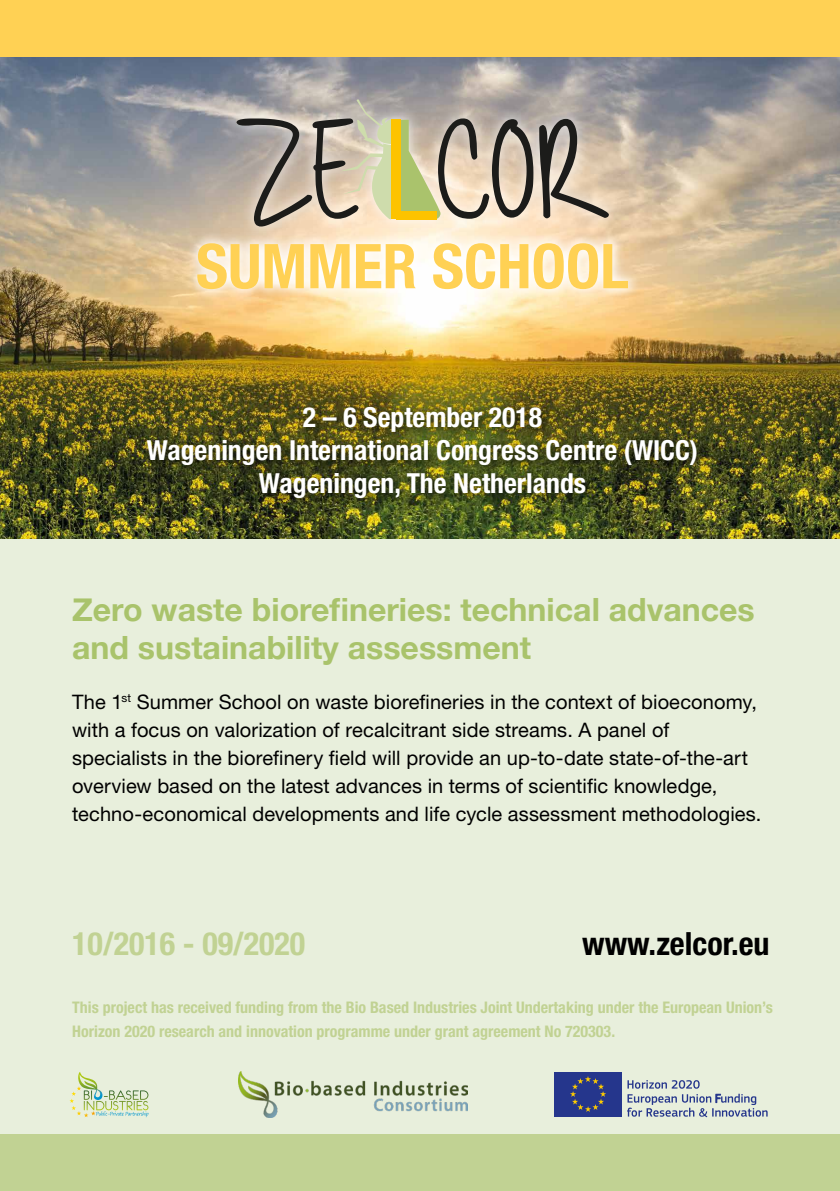
<style>
.page{position:relative;width:840px;height:1191px;background:#fff}
.page>*{position:absolute;margin:0;border:0;box-sizing:border-box;transform-origin:0 0}
.t1{font:700 condensed 61.8px "Helvetica Neue";color:#ffd154}
.t2{font:700 32px/38.4px "Helvetica Neue";color:#a9c36b}
.t3{font:700 condensed 32px "Helvetica Neue";color:#c1d293}
.t4{font:700 condensed 32px "Helvetica Neue";color:#000}
.t5{font:700 condensed 27.6px/33.2px "Helvetica Neue";color:#fff;text-align:center}
.t6{font:20px/28px "Helvetica Neue";letter-spacing:.005em;color:#000}
.t7{font:700 condensed 16px/24px "Helvetica Neue";color:#c1d293}
</style>
<div class="page">
<div style="left:0;top:57px;width:839px;height:1134px;background:#e8efdc"></div>
<img style="left:0;top:57px;width:839px;height:482px">
<svg style="left:69px;top:1072px;width:79px;height:45px"></svg>
<div style="left:554px;top:1071px;width:67px;height:45px;background:#25368c"></div>
<svg style="left:570px;top:1076px;width:35px;height:36px"></svg>
<svg style="left:627px;top:1080px;width:140px;height:37px"></svg>
<img style="left:238px;top:1071px;width:229px;height:46px">
<div style="left:0;top:1134px;width:839px;height:57px;background:#c1d293"></div>
<div style="left:0;top:0;width:839px;height:57px;background:#ffd154"></div>
<svg style="left:223px;top:87px;width:399px;height:143px;background:#beb4a9"></svg>
<div style="left:391px;top:120px;width:9px;height:99px;background:#fdc300"></div>
<svg style="left:236px;top:99px;width:155px;height:127px;background:#b7ae9e"></svg>
<svg style="left:399px;top:118px;width:134px;height:101px;background:#b5ab8d"></svg>
<svg style="left:539px;top:119px;width:69px;height:99px;background:#a69a8b"></svg>
<svg style="left:185px;top:230px;width:455px;height:72px;background:#faefdc"></svg>
<div style="left:141px;top:400px;width:570px;height:112px;background:#000;opacity:.75"></div>
<h1 class="t1" style="left:196px;top:229px;width:434px">SUMMER SCHOOL</h1>
<h3 class="t5" style="left:147px;top:400px;width:552px">2 – 6 September 2018<br>Wageningen International Congress Centre (WICC)<br>Wageningen, The Netherlands</h3>
<h2 class="t2" style="left:72px;top:591px;width:684px">Zero waste biorefineries: technical advances and sustainability assessment</h2>
<p class="t6" style="left:72px;top:687px;width:690px">The 1<sup>st</sup> Summer School on waste biorefineries in the context of bioeconomy, with a focus on valorization of recalcitrant side streams. A panel of specialists in the biorefinery field will provide an up-to-date state-of-the-art overview based on the latest advances in terms of scientific knowledge, techno-economical developments and life cycle assessment methodologies.</p>
<h2 class="t3" style="left:72px;top:924px;width:234px">10/2016 - 09/2020</h2>
<h2 class="t4" style="left:582px;top:924px;width:189px">www.zelcor.eu</h2>
<p class="t7" style="left:72px;top:994px;width:701px">This project has received funding from the Bio Based Industries Joint Undertaking under the European Union’s<br>Horizon 2020 research and innovation programme under grant agreement No 720303.</p>
</div>
